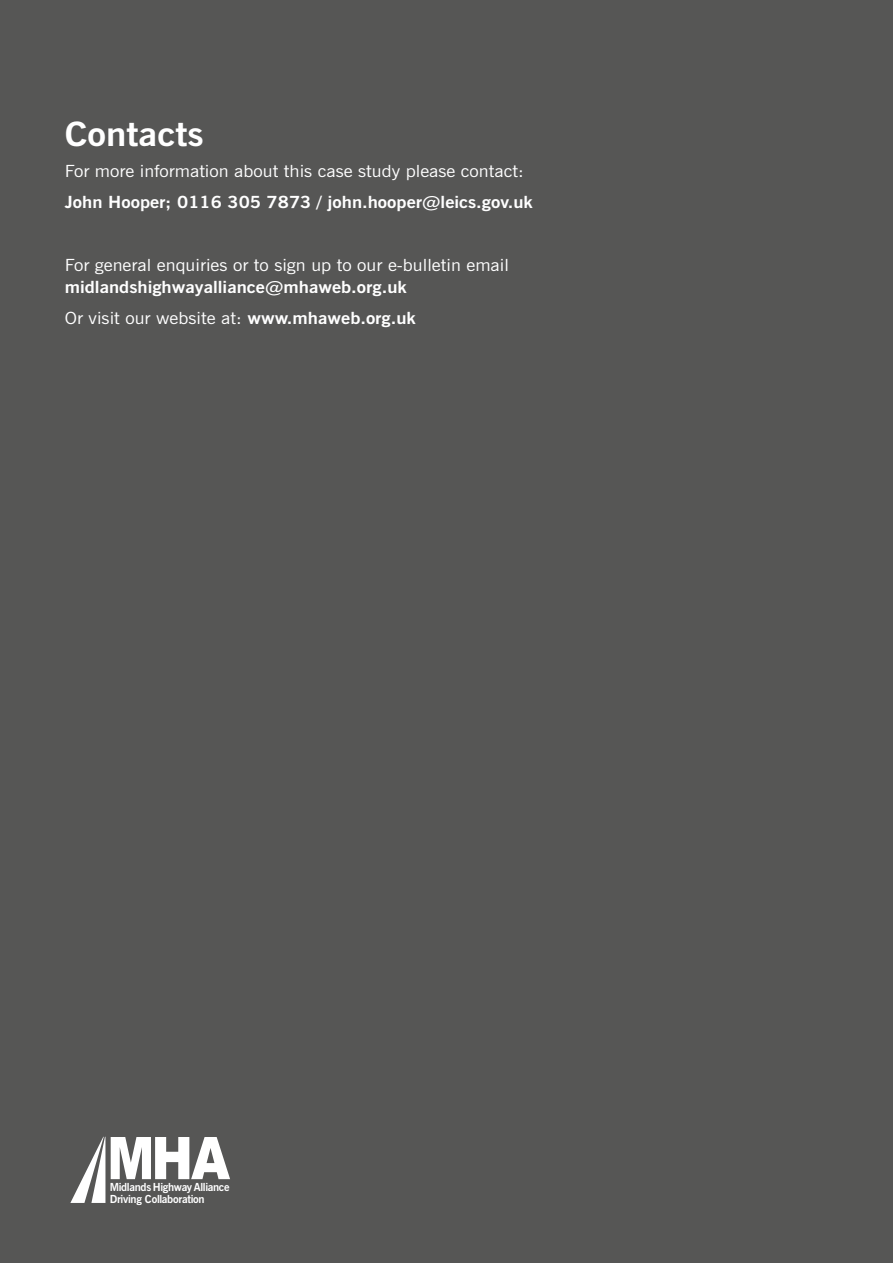
<style>
.page{position:relative;width:893px;height:1263px;background:#565655}
.page>*{position:absolute;margin:0;border:0;box-sizing:border-box;transform-origin:0 0}
.t1{font:900 58.95px "Arial";color:#fff;scale:.85 1}
.t2{font:700 33.45px "News Gothic BT";color:#fff;scale:1.1 1}
.t3{font:700 16.65px/31.2px "News Gothic BT";color:#fff;scale:1.1 1}
.t4{font:16.65px "News Gothic BT";color:#fff;scale:1.1 1}
.t5{font:700 11.1px/12.1px "News Gothic BT";letter-spacing:-.03em;color:#fff}
.s1{font-weight:400}
</style>
<div class="page">
<svg style="left:70px;top:1137px;width:35px;height:66px"></svg>
<h2 class="t2" style="left:65px;top:114px;width:128px">Contacts</h2>
<p class="t4" style="left:65px;top:161px;width:419px">For more information about this case study please contact:</p>
<p class="t3" style="left:65px;top:187px;width:427px">John Hooper; 0116 305 7873 / john.hooper@leics.gov.uk</p>
<p class="t4" style="left:65px;top:255px;width:405px">For general enquiries or to sign up to our e-bulletin email</p>
<p class="t3" style="left:65px;top:271px;width:321px">midlandshighwayalliance@mhaweb.org.uk<br><span class="s1">Or visit our website at:</span> www.mhaweb.org.uk</p>
<h1 class="t1" style="left:107px;top:1115px;width:146px">MHA</h1>
<p class="t5" style="left:110px;top:1181px;width:121px">Midlands Highway Alliance<br>Driving Collaboration</p>
</div>
